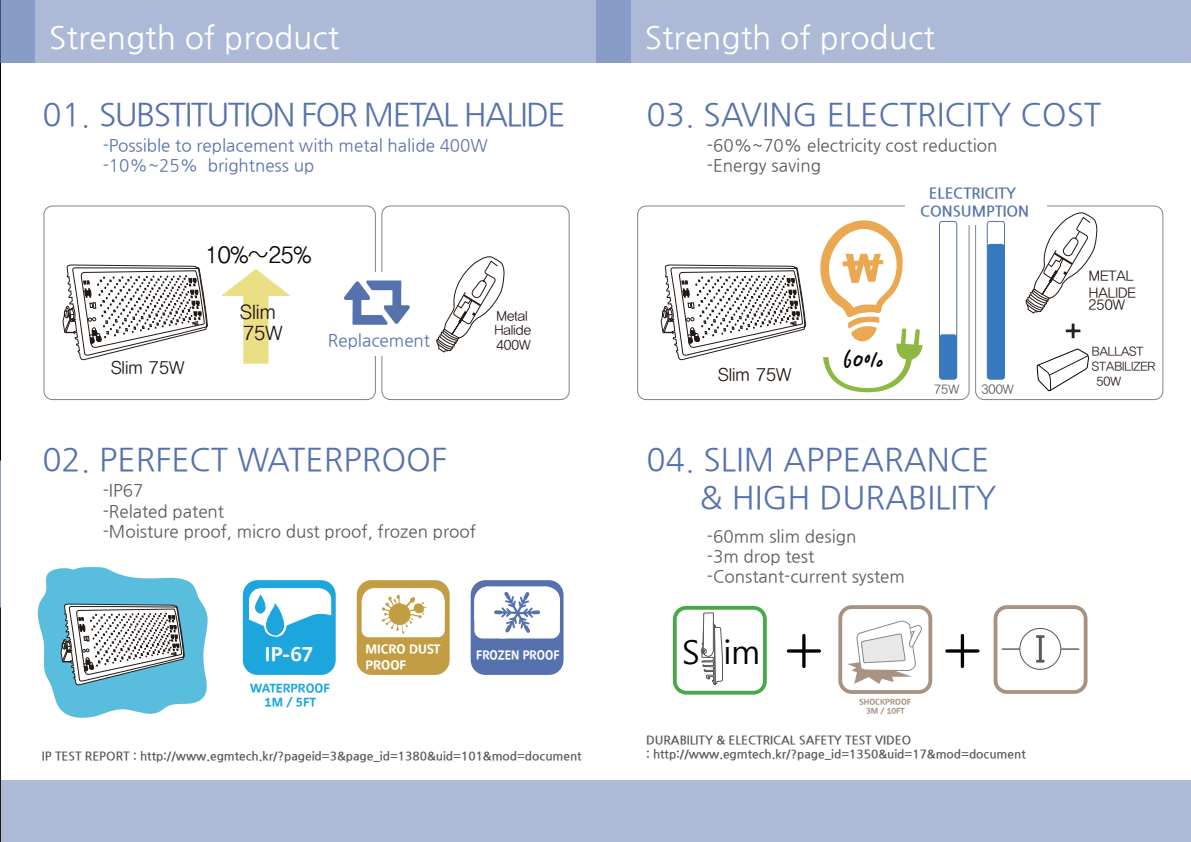
<style>
.page{position:relative;width:1191px;height:842px;background:#fff}
.page>*{position:absolute;margin:0;border:0;box-sizing:border-box;transform-origin:0 0}
.t1{font:33px "Malgun Gothic";color:#030303}
.t2{font:32.4px "Nanum Pen";color:#030303}
.t3{font:31.6px/38px "Nanum Gothic";color:#5672ae;text-align:right}
.t4{font:31.6px "Nanum Gothic";color:#fff}
.t5{font:31.6px "Nanum Gothic";letter-spacing:-.055em;color:#5672ae}
.t6{font:23.5px "YDIYGO320";color:#030303}
.t7{font:20.1px/20.9px "YDIYGO320";color:#221713}
.t8{font:700 19.8px "Moebius Korea";color:#fff}
.t9{font:18px "YDIYGO320";color:#221713}
.t10{font:17px/20.4px "Nanum Gothic";color:#57585a}
.t11{font:17px/20.4px "Nanum Gothic";color:#5672ae}
.t12{font:700 14.9px/17.9px "Nanum Gothic";color:#5672ae;text-align:center}
.t13{font:14.3px/17.2px "YDIYGO320";color:#221713}
.t14{font:13.6px/14.2px "YDIYGO320";color:#221713}
.t15{font:12.8px "YDIYGO320";color:#57585a}
.t16{font:700 12.7px/15.3px "Moebius Korea";color:#fff}
.t17{font:700 12.7px "Moebius Korea";color:#fff;scale:.9 1}
.t18{font:12.5px "YDIYGO320";color:#221713}
.t19{font:700 12.3px/14.8px "Moebius Korea";color:#1da6dd;text-align:center}
.t20{font:700 12px/14.4px "Nanum Gothic";color:#57585a}
.t21{font:700 8.1px/9.7px "Moebius Korea";color:#a89282;text-align:center}
</style>
<div class="page">
<img style="left:0;top:0;width:1px;height:460px">
<hr style="left:1190px;top:260px;width:1px;height:281px;background:#5672ae">
<svg style="left:436px;top:256px;width:69px;height:97px"></svg>
<svg style="left:221px;top:269px;width:70px;height:95px"></svg>
<svg style="left:820px;top:220px;width:102px;height:181px"></svg>
<div style="left:243px;top:580px;width:93px;height:95px;background:#1da6dd;border-radius:15px"></div>
<div style="left:357px;top:580px;width:92px;height:95px;background:#c29d44;border-radius:15px"></div>
<svg style="left:361px;top:587px;width:84px;height:51px"></svg>
<div style="left:470px;top:580px;width:93px;height:95px;background:#5672ae;border-radius:15px"></div>
<svg style="left:472px;top:585px;width:89px;height:54px"></svg>
<svg style="left:248px;top:587px;width:84px;height:51px"></svg>
<div style="left:1px;top:0;width:595px;height:62px;background:#acbad7"></div>
<div style="left:1px;top:780px;width:595px;height:62px;background:#acbad7"></div>
<div style="left:1px;top:0;width:34px;height:62px;background:#899cc6"></div>
<div style="left:596px;top:0;width:595px;height:62px;background:#acbad7"></div>
<div style="left:596px;top:780px;width:595px;height:62px;background:#acbad7"></div>
<div style="left:596px;top:0;width:34px;height:62px;background:#899cc6"></div>
<hr style="left:0;top:607px;width:1px;height:235px;background:#221713">
<svg style="left:701px;top:612px;width:22px;height:73px"></svg>
<div style="left:673px;top:606px;width:94px;height:89px;border:4px solid #48a948;border-radius:12px"></div>
<div style="left:838px;top:605px;width:94px;height:89px;border:4px solid #a89282;border-radius:12px"></div>
<svg style="left:787px;top:634px;width:34px;height:34px"></svg>
<svg style="left:945px;top:634px;width:34px;height:34px"></svg>
<svg style="left:847px;top:620px;width:75px;height:64px"></svg>
<div style="left:993px;top:605px;width:94px;height:89px;border:4px solid #a89282;border-radius:12px"></div>
<svg style="left:1036px;top:635px;width:8px;height:27px"></svg>
<div style="left:1019px;top:628px;width:42px;height:42px;border:1px solid #57585a;border-radius:50%"></div>
<svg style="left:1001px;top:648px;width:18px;height:2px"></svg>
<svg style="left:1061px;top:648px;width:18px;height:2px"></svg>
<svg style="left:1025px;top:212px;width:72px;height:102px"></svg>
<svg style="left:1065px;top:323px;width:16px;height:16px"></svg>
<svg style="left:1036px;top:349px;width:53px;height:52px"></svg>
<div style="left:637px;top:205px;width:332px;height:195px;border:1px solid #808285;border-radius:9px"></div>
<div style="left:975px;top:205px;width:188px;height:195px;border:1px solid #808285;border-radius:9px"></div>
<div style="left:905px;top:193px;width:141px;height:32px;background:#fff"></div>
<div style="left:43px;top:205px;width:333px;height:195px;border:1px solid #808285;border-radius:9px"></div>
<div style="left:381px;top:205px;width:188px;height:195px;border:1px solid #808285;border-radius:9px"></div>
<div style="left:332px;top:272px;width:88px;height:84px;background:#fff"></div>
<svg style="left:344px;top:280px;width:66px;height:45px"></svg>
<div style="left:939px;top:221px;width:18px;height:159px;border:1px solid #5672ae;border-radius:3px"></div>
<div style="left:986px;top:221px;width:19px;height:159px;border:1px solid #5672ae;border-radius:3px"></div>
<div style="left:987px;top:244px;width:17px;height:135px;background:#3679be;border-radius:3px"></div>
<div style="left:939px;top:334px;width:17px;height:45px;background:#3679be;border-radius:3px"></div>
<svg style="left:37px;top:567px;width:171px;height:151px"></svg>
<svg style="left:63px;top:264px;width:145px;height:97px"></svg>
<svg style="left:661px;top:264px;width:145px;height:97px"></svg>
<hr style="left:0;top:460px;width:1px;height:148px;background:#5672ae">
<h3 class="t4" style="left:49px;top:23px;width:291px">Strength of product</h3>
<h3 class="t5" style="left:42px;top:99px;width:525px">01. SUBSTITUTION FOR METAL HALIDE</h3>
<h3 class="t11" style="left:103px;top:136px;width:387px">-Possible to replacement with metal halide 400W -10%~25% brightness up</h3>
<h3 class="t6" style="left:205px;top:242px;width:107px">10%~25%</h3>
<h3 class="t4" style="left:645px;top:23px;width:291px">Strength of product</h3>
<h3 class="t3" style="left:646px;top:96px;width:456px">03. SAVING ELECTRICITY COST</h3>
<h3 class="t10" style="left:707px;top:136px;width:292px">-60%~70% electricity cost reduction -Energy saving</h3>
<p class="t12" style="left:920px;top:185px;width:110px">ELECTRICITY<br>CONSUMPTION</p>
<h3 class="t7" style="left:240px;top:301px;width:44px">Slim<br>75W</h3>
<h3 class="t11" style="left:328px;top:331px;width:104px">Replacement</h3>
<p class="t14" style="left:494px;top:309px;width:38px">Metal<br>Halide<br>400W</p>
<h3 class="t9" style="left:111px;top:358px;width:75px">Slim 75W</h3>
<h3 class="t9" style="left:718px;top:364px;width:75px">Slim 75W</h3>
<h2 class="t2" style="left:842px;top:346px;width:43px">60%</h2>
<p class="t15" style="left:934px;top:382px;width:27px">75W</p>
<p class="t15" style="left:981px;top:382px;width:34px">300W</p>
<h3 class="t3" style="left:42px;top:442px;width:406px">02. PERFECT WATERPROOF</h3>
<h3 class="t10" style="left:103px;top:481px;width:374px">-IP67<br>-Related patent<br>-Moisture proof, micro dust proof, frozen proof</h3>
<h3 class="t8" style="left:265px;top:644px;width:50px">IP-67</h3>
<p class="t19" style="left:250px;top:681px;width:81px">WATERPROOF<br>1M / 5FT</p>
<p class="t16" style="left:365px;top:643px;width:76px">MICRO DUST<br>PROOF</p>
<p class="t17" style="left:476px;top:648px;width:94px">FROZEN PROOF</p>
<p class="t20" style="left:42px;top:749px;width:541px">IP TEST REPORT : http://www.egmtech.kr/?pageid=3&amp;page_id=1380&amp;uid=101&amp;mod=document</p>
<h3 class="t3" style="left:646px;top:442px;width:351px">04. SLIM APPEARANCE &amp; HIGH DURABILITY</h3>
<h3 class="t10" style="left:707px;top:526px;width:199px">-60mm slim design<br>-3m drop test -Constant-current system</h3>
<h1 class="t1" style="left:682px;top:634px;width:80px">S im</h1>
<p class="t21" style="left:859px;top:697px;width:53px">SHOCKPROOF<br>3M / 10FT</p>
<p class="t20" style="left:646px;top:733px;width:381px">DURABILITY &amp; ELECTRICAL SAFETY TEST VIDEO<br>: http://www.egmtech.kr/?page_id=1350&amp;uid=17&amp;mod=document</p>
<p class="t13" style="left:1089px;top:267px;width:48px">METAL<br>HALIDE</p>
<p class="t13" style="left:1088px;top:297px;width:38px">250W</p>
<p class="t18" style="left:1092px;top:344px;width:53px">BALLAST</p>
<p class="t18" style="left:1092px;top:359px;width:65px">STABILIZER</p>
<p class="t18" style="left:1096px;top:374px;width:26px">50W</p>
</div>
